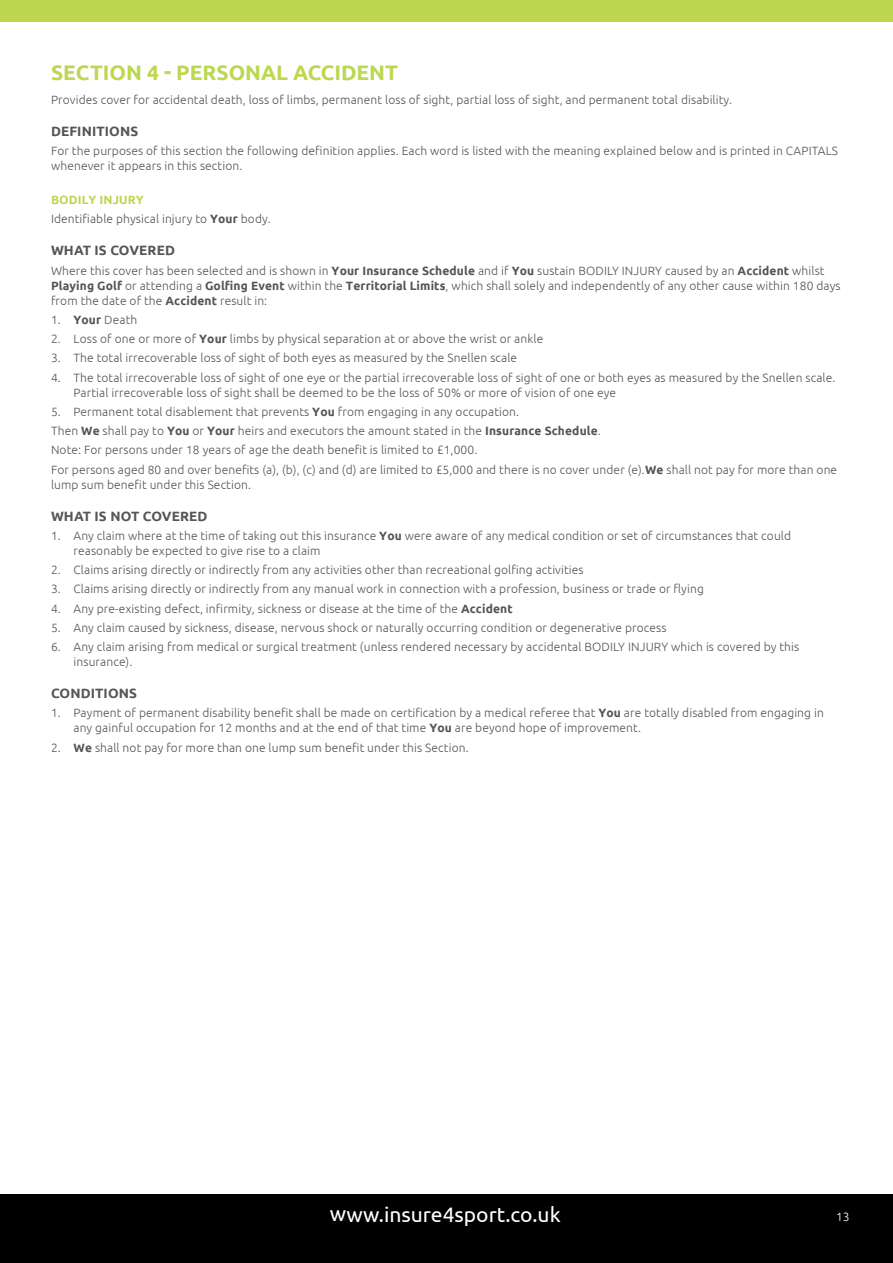
<style>
.page{position:relative;width:893px;height:1263px;background:#fff}
.page>*{position:absolute;margin:0;border:0;box-sizing:border-box;transform-origin:0 0}
.t1{font:700 21px "Ubuntu";color:#bdd750}
.t2{font:21px "Ubuntu";letter-spacing:-.005em;color:#fff}
.t3{font:700 13.5px "Ubuntu";letter-spacing:.01em;color:#525658}
.t4{font:300 12px/15px "Ubuntu";letter-spacing:.01em;color:#525658}
.t5{font:300 12px "Ubuntu";color:#fff}
.s1{font-weight:700;color:#bdd750}
.s2{font-weight:700}
</style>
<div class="page">
<div style="left:0;top:1194px;width:893px;height:69px;background:#000"></div>
<div style="left:0;top:0;width:893px;height:22px;background:#bdd750"></div>
<h1 class="t1" style="left:51px;top:60px;width:349px">SECTION 4 - PERSONAL ACCIDENT</h1>
<p class="t4" style="left:51px;top:92px;width:683px">Provides cover for accidental death, loss of limbs, permanent loss of sight, partial loss of sight, and permanent total disability.</p>
<p class="t3" style="left:51px;top:123px;width:89px">DEFINITIONS</p>
<p class="t4" style="left:51px;top:143px;width:789px">For the purposes of this section the following definition applies. Each word is listed with the meaning explained below and is printed in CAPITALS whenever it appears in this section.</p>
<p class="t4" style="left:51px;top:190px;width:221px;line-height:19.2px"><span class="s1">BODILY INJURY<br></span>Identifiable physical injury to <span class="s2">Your</span> body.</p>
<p class="t3" style="left:51px;top:242px;width:125px">WHAT IS COVERED</p>
<p class="t4" style="left:51px;top:263px;width:791px">Where this cover has been selected and is shown in <span class="s2">Your Insurance Schedule</span> and if <span class="s2">You</span> sustain BODILY INJURY caused by an <span class="s2">Accident</span> whilst<br><span class="s2">Playing Golf</span> or attending a <span class="s2">Golfing Event</span> within the <span class="s2">Territorial Limits</span>, which shall solely and independently of any other cause within 180 days from the date of the <span class="s2">Accident</span> result in:</p>
<p class="t4" style="left:51px;top:312px;width:88px">1. <span class="s2">Your</span> Death</p>
<p class="t4" style="left:51px;top:331px;width:494px">2. Loss of one or more of <span class="s2">Your</span> limbs by physical separation at or above the wrist or ankle</p>
<p class="t4" style="left:51px;top:350px;width:468px">3. The total irrecoverable loss of sight of both eyes as measured by the Snellen scale</p>
<p class="t4" style="left:74px;top:370px;width:763px;text-indent:-22px">4. The total irrecoverable loss of sight of one eye or the partial irrecoverable loss of sight of one or both eyes as measured by the Snellen scale.<br>Partial irrecoverable loss of sight shall be deemed to be the loss of 50% or more of vision of one eye</p>
<p class="t4" style="left:51px;top:402px;width:788px;line-height:19.2px">5. Permanent total disablement that prevents <span class="s2">You</span> from engaging in any occupation.<br>Then <span class="s2">We</span> shall pay to <span class="s2">You</span> or <span class="s2">Your</span> heirs and executors the amount stated in the <span class="s2">Insurance Schedule</span>.<br>Note: For persons under 18 years of age the death benefit is limited to £1,000.<br>For persons aged 80 and over benefits (a), (b), (c) and (d) are limited to £5,000 and there is no cover under (e).<span class="s2">We</span> shall not pay for more than one</p>
<p class="t4" style="left:51px;top:477px;width:202px">lump sum benefit under this Section.</p>
<p class="t3" style="left:51px;top:508px;width:158px">WHAT IS NOT COVERED</p>
<p class="t4" style="left:74px;top:528px;width:719px;text-indent:-22px">1. Any claim where at the time of taking out this insurance <span class="s2">You</span> were aware of any medical condition or set of circumstances that could reasonably be expected to give rise to a claim</p>
<p class="t4" style="left:51px;top:562px;width:534px">2. Claims arising directly or indirectly from any activities other than recreational golfing activities</p>
<p class="t4" style="left:51px;top:581px;width:654px">3. Claims arising directly or indirectly from any manual work in connection with a profession, business or trade or flying</p>
<p class="t4" style="left:51px;top:601px;width:463px">4. Any pre-existing defect, infirmity, sickness or disease at the time of the <span class="s2">Accident</span></p>
<p class="t4" style="left:51px;top:620px;width:617px">5. Any claim caused by sickness, disease, nervous shock or naturally occurring condition or degenerative process</p>
<p class="t4" style="left:74px;top:639px;width:727px;text-indent:-22px">6. Any claim arising from medical or surgical treatment (unless rendered necessary by accidental BODILY INJURY which is covered by this insurance).</p>
<p class="t3" style="left:51px;top:685px;width:87px">CONDITIONS</p>
<p class="t4" style="left:74px;top:705px;width:752px;text-indent:-22px">1. Payment of permanent disability benefit shall be made on certification by a medical referee that <span class="s2">You</span> are totally disabled from engaging in any gainful occupation for 12 months and at the end of that time <span class="s2">You</span> are beyond hope of improvement.</p>
<p class="t4" style="left:51px;top:740px;width:419px">2. <span class="s2">We</span> shall not pay for more than one lump sum benefit under this Section.</p>
<h1 class="t2" style="left:330px;top:1202px;width:232px">www.insure4sport.co.uk</h1>
<p class="t5" style="left:836px;top:1210px;width:15px">13</p>
</div>
